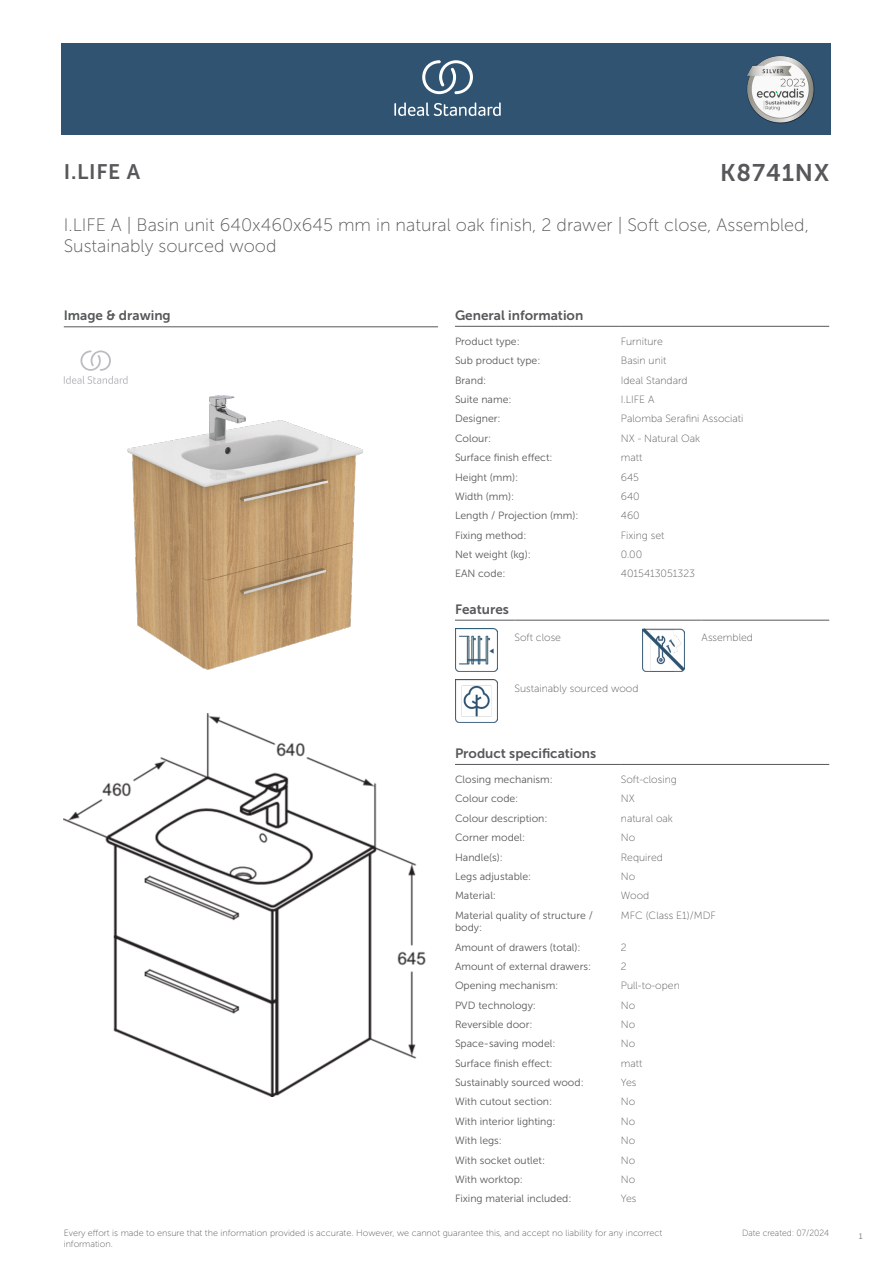
<style>
.page{position:relative;width:893px;height:1263px;background:#fff}
.page>*{position:absolute;margin:0;border:0;box-sizing:border-box;transform-origin:0 0}
.ID{font:24px "Museo Sans 700";letter-spacing:.035em;color:#57585a}
.SUITE_NAME{font:21px "Museo Sans 700";color:#57585a}
.Product_description__L3{font:18px/21.6px "Museo Sans 100";color:#57585a}
.head_9pt{font:13.5px "Museo Sans 700";color:#57585a}
.head_general{font:10.5px/12.6px "Museo Sans 300";color:#57585a}
.value_general{font:10.5px "Museo Sans 100";color:#57585a}
.Disclaimer{font:9px/10.8px "Museo Sans 100";color:#57585a}
.Date_created{font:9px "Museo Sans 100";color:#57585a;scale:.95 1}
.t1{font:300 9px "Calibri";color:#57585a;scale:.95 1}
</style>
<div class="page">
<div style="left:62px;top:43px;width:769px;height:91px;background:#2f5371"></div>
<hr style="left:455px;top:326px;width:166px;height:1px;background:#57585a">
<hr style="left:621px;top:326px;width:208px;height:1px;background:#57585a">
<hr style="left:455px;top:620px;width:59px;height:1px;background:#57585a">
<hr style="left:514px;top:620px;width:128px;height:1px;background:#57585a">
<hr style="left:642px;top:620px;width:60px;height:1px;background:#57585a">
<hr style="left:702px;top:620px;width:127px;height:1px;background:#57585a">
<img style="left:455px;top:629px;width:42px;height:42px">
<img style="left:642px;top:629px;width:42px;height:42px">
<img style="left:455px;top:680px;width:42px;height:42px">
<hr style="left:455px;top:764px;width:166px;height:1px;background:#57585a">
<hr style="left:621px;top:764px;width:208px;height:1px;background:#57585a">
<img style="left:64px;top:714px;width:361px;height:382px">
<hr style="left:64px;top:327px;width:374px;height:1px;background:#57585a">
<svg style="left:64px;top:350px;width:64px;height:34px"></svg>
<img style="left:127px;top:395px;width:237px;height:275px">
<svg style="left:394px;top:102px;width:107px;height:14px"></svg>
<svg style="left:422px;top:60px;width:51px;height:34px"></svg>
<img style="left:746px;top:56px;width:68px;height:67px">
<p class="SUITE_NAME" style="left:64px;top:160px;width:78px">I.LIFE A</p>
<p class="ID" style="left:720px;top:160px;width:110px">K8741NX</p>
<p class="Product_description__L3" style="left:64px;top:214px;width:747px">I.LIFE A | Basin unit 640x460x645 mm in natural oak finish, 2 drawer | Soft close, Assembled,<br>Sustainably sourced wood</p>
<p class="head_9pt" style="left:64px;top:308px;width:108px">Image &amp; drawing</p>
<p class="head_9pt" style="left:455px;top:308px;width:130px">General information</p>
<p class="head_general" style="left:455px;top:335px;width:66px">Product type:</p>
<p class="value_general" style="left:621px;top:336px;width:44px">Furniture</p>
<p class="head_general" style="left:455px;top:354px;width:87px">Sub product type:</p>
<p class="value_general" style="left:621px;top:355px;width:47px">Basin unit</p>
<p class="head_general" style="left:455px;top:374px;width:33px">Brand:</p>
<p class="value_general" style="left:621px;top:374px;width:68px">Ideal Standard</p>
<p class="head_general" style="left:455px;top:393px;width:58px">Suite name:</p>
<p class="value_general" style="left:621px;top:394px;width:35px">I.LIFE A</p>
<p class="head_general" style="left:455px;top:413px;width:47px">Designer:</p>
<p class="value_general" style="left:621px;top:413px;width:124px">Palomba Serafini Associati</p>
<p class="head_general" style="left:455px;top:432px;width:38px">Colour:</p>
<p class="value_general" style="left:621px;top:433px;width:81px">NX - Natural Oak</p>
<p class="head_general" style="left:455px;top:451px;width:99px">Surface finish effect:</p>
<p class="value_general" style="left:621px;top:452px;width:23px">matt</p>
<p class="head_general" style="left:455px;top:471px;width:65px">Height (mm):</p>
<p class="value_general" style="left:621px;top:471px;width:20px">645</p>
<p class="head_general" style="left:455px;top:490px;width:61px">Width (mm):</p>
<p class="value_general" style="left:621px;top:491px;width:20px">640</p>
<p class="head_general" style="left:455px;top:509px;width:125px">Length / Projection (mm):</p>
<p class="value_general" style="left:621px;top:510px;width:20px">460</p>
<p class="head_general" style="left:455px;top:529px;width:73px">Fixing method:</p>
<p class="value_general" style="left:621px;top:529px;width:45px">Fixing set</p>
<p class="head_general" style="left:455px;top:548px;width:77px">Net weight (kg):</p>
<p class="value_general" style="left:621px;top:549px;width:23px">0.00</p>
<p class="head_general" style="left:455px;top:567px;width:52px">EAN code:</p>
<p class="value_general" style="left:621px;top:568px;width:76px">4015413051323</p>
<p class="head_9pt" style="left:455px;top:602px;width:55px">Features</p>
<p class="value_general" style="left:514px;top:632px;width:48px">Soft close</p>
<p class="value_general" style="left:702px;top:632px;width:53px">Assembled</p>
<p class="value_general" style="left:514px;top:683px;width:125px">Sustainably sourced wood</p>
<p class="head_9pt" style="left:455px;top:746px;width:143px">Product specifications</p>
<p class="head_general" style="left:455px;top:773px;width:99px">Closing mechanism:</p>
<p class="value_general" style="left:621px;top:774px;width:58px">Soft-closing</p>
<p class="head_general" style="left:455px;top:793px;width:65px">Colour code:</p>
<p class="value_general" style="left:621px;top:793px;width:15px">NX</p>
<p class="head_general" style="left:455px;top:812px;width:94px">Colour description:</p>
<p class="value_general" style="left:621px;top:813px;width:54px">natural oak</p>
<p class="head_general" style="left:455px;top:831px;width:72px">Corner model:</p>
<p class="value_general" style="left:621px;top:832px;width:16px">No</p>
<p class="head_general" style="left:455px;top:851px;width:49px">Handle(s):</p>
<p class="value_general" style="left:621px;top:851px;width:44px">Required</p>
<p class="head_general" style="left:455px;top:870px;width:78px">Legs adjustable:</p>
<p class="value_general" style="left:621px;top:871px;width:16px">No</p>
<p class="head_general" style="left:455px;top:889px;width:43px">Material:</p>
<p class="value_general" style="left:621px;top:890px;width:30px">Wood</p>
<p class="head_general" style="left:455px;top:909px;width:139px">Material quality of structure / body:</p>
<p class="value_general" style="left:621px;top:909px;width:96px">MFC (Class E1)/MDF</p>
<p class="head_general" style="left:455px;top:941px;width:127px">Amount of drawers (total):</p>
<p class="value_general" style="left:621px;top:941px;width:7px">2</p>
<p class="head_general" style="left:455px;top:960px;width:138px">Amount of external drawers:</p>
<p class="value_general" style="left:621px;top:961px;width:7px">2</p>
<p class="head_general" style="left:455px;top:979px;width:105px">Opening mechanism:</p>
<p class="value_general" style="left:621px;top:980px;width:60px">Pull-to-open</p>
<p class="head_general" style="left:455px;top:999px;width:82px">PVD technology:</p>
<p class="value_general" style="left:621px;top:999px;width:16px">No</p>
<p class="head_general" style="left:455px;top:1018px;width:79px">Reversible door:</p>
<p class="value_general" style="left:621px;top:1019px;width:16px">No</p>
<p class="head_general" style="left:455px;top:1037px;width:102px">Space-saving model:</p>
<p class="value_general" style="left:621px;top:1038px;width:16px">No</p>
<p class="head_general" style="left:455px;top:1057px;width:99px">Surface finish effect:</p>
<p class="value_general" style="left:621px;top:1057px;width:23px">matt</p>
<p class="head_general" style="left:455px;top:1076px;width:130px">Sustainably sourced wood:</p>
<p class="value_general" style="left:621px;top:1077px;width:17px">Yes</p>
<p class="head_general" style="left:455px;top:1095px;width:99px">With cutout section:</p>
<p class="value_general" style="left:621px;top:1096px;width:16px">No</p>
<p class="head_general" style="left:455px;top:1115px;width:102px">With interior lighting:</p>
<p class="value_general" style="left:621px;top:1115px;width:16px">No</p>
<p class="head_general" style="left:455px;top:1134px;width:48px">With legs:</p>
<p class="value_general" style="left:621px;top:1135px;width:16px">No</p>
<p class="head_general" style="left:455px;top:1154px;width:92px">With socket outlet:</p>
<p class="value_general" style="left:621px;top:1154px;width:16px">No</p>
<p class="head_general" style="left:455px;top:1173px;width:69px">With worktop:</p>
<p class="value_general" style="left:621px;top:1174px;width:16px">No</p>
<p class="head_general" style="left:455px;top:1192px;width:118px">Fixing material included:</p>
<p class="value_general" style="left:621px;top:1193px;width:17px">Yes</p>
<p class="Disclaimer" style="left:64px;top:1227px;width:600px">Every effort is made to ensure that the information provided is accurate. However, we cannot guarantee this, and accept no liability for any incorrect information.</p>
<p class="Date_created" style="left:742px;top:1228px;width:93px">Date created: 07/2024</p>
<p class="t1" style="left:858px;top:1230px;width:6px">1</p>
</div>
